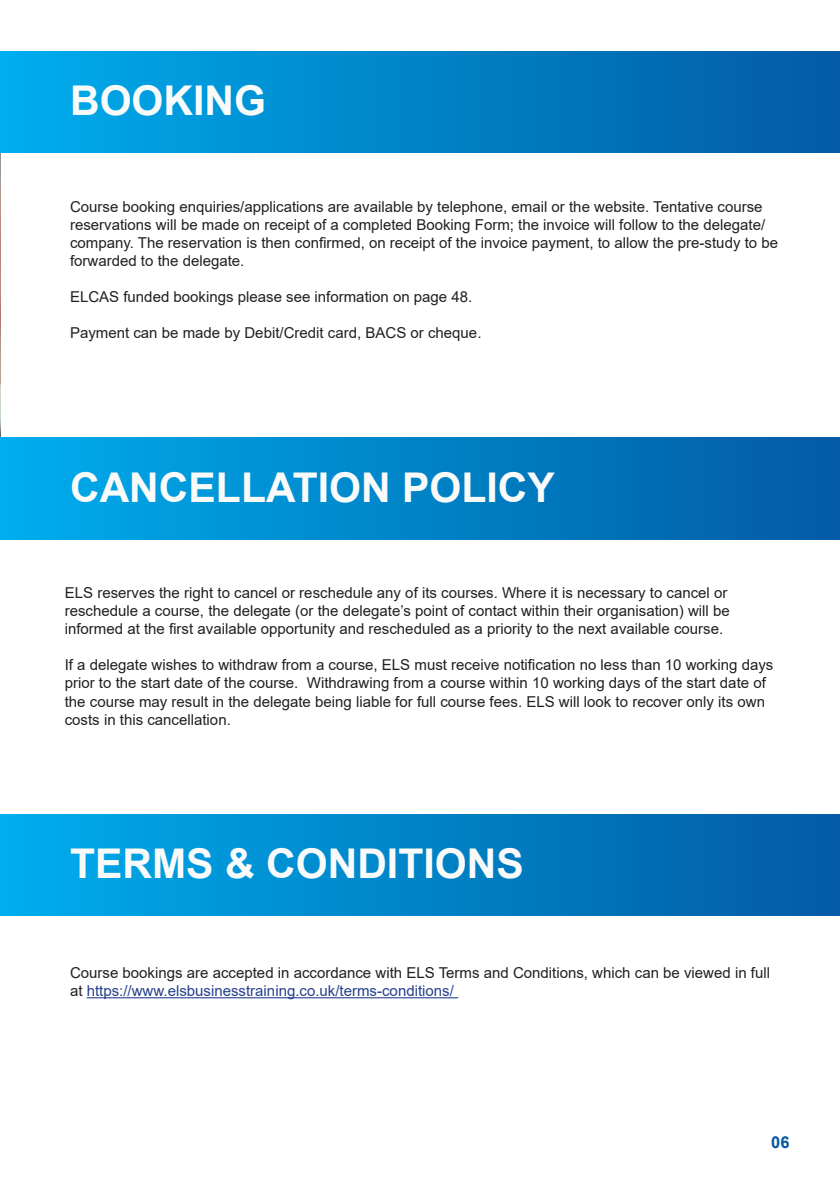
<style>
.page{position:relative;width:840px;height:1191px;background:#fff}
.page>*{position:absolute;margin:0;border:0;box-sizing:border-box;transform-origin:0 0}
.t1{font:700 41px "Arial";color:#f9fafa}
.t2{font:700 16.4px "Arial";color:#0757a3}
.t3{font:15px/18px "Arial";color:#231f20}
.s1{color:#253f8e}
</style>
<div class="page">
<img style="left:0;top:153px;width:1px;height:285px">
<div style="left:0;top:51px;width:839px;height:102px;background:linear-gradient(to right,#00aded,#025aa3)"></div>
<div style="left:0;top:438px;width:839px;height:101px;background:linear-gradient(to right,#00aded,#025aa3)"></div>
<div style="left:0;top:814px;width:839px;height:101px;background:linear-gradient(to right,#00aded,#025aa3)"></div>
<hr style="left:87px;top:997px;width:371px;height:1px;background:#253f8e">
<p class="t1" style="left:70px;top:72px;width:197px">BOOKING</p>
<p class="t3" style="left:70px;top:198px;width:709px">Course booking enquiries/applications are available by telephone, email or the website. Tentative course reservations will be made on receipt of a completed Booking Form; the invoice will follow to the delegate/ company. The reservation is then confirmed, on receipt of the invoice payment, to allow the pre-study to be forwarded to the delegate.</p>
<p class="t3" style="left:70px;top:288px;width:403px">ELCAS funded bookings please see information on page 48.</p>
<p class="t3" style="left:70px;top:324px;width:413px">Payment can be made by Debit/Credit card, BACS or cheque.</p>
<p class="t1" style="left:70px;top:458px;width:486px">CANCELLATION POLICY</p>
<p class="t3" style="left:65px;top:584px;width:666px">ELS reserves the right to cancel or reschedule any of its courses. Where it is necessary to cancel or reschedule a course, the delegate (or the delegate’s point of contact within their organisation) will be informed at the first available opportunity and rescheduled as a priority to the next available course.</p>
<p class="t3" style="left:65px;top:656px;width:709px">If a delegate wishes to withdraw from a course, ELS must receive notification no less than 10 working days prior to the start date of the course. Withdrawing from a course within 10 working days of the start date of the course may result in the delegate being liable for full course fees. ELS will look to recover only its own costs in this cancellation.</p>
<p class="t1" style="left:70px;top:834px;width:455px">TERMS &amp; CONDITIONS</p>
<p class="t3" style="left:70px;top:963px;width:701px">Course bookings are accepted in accordance with ELS Terms and Conditions, which can be viewed in full at <span class="s1">https://www.elsbusinesstraining.co.uk/terms-conditions/</span></p>
<p class="t2" style="left:770px;top:1130px;width:20px">06</p>
</div>
